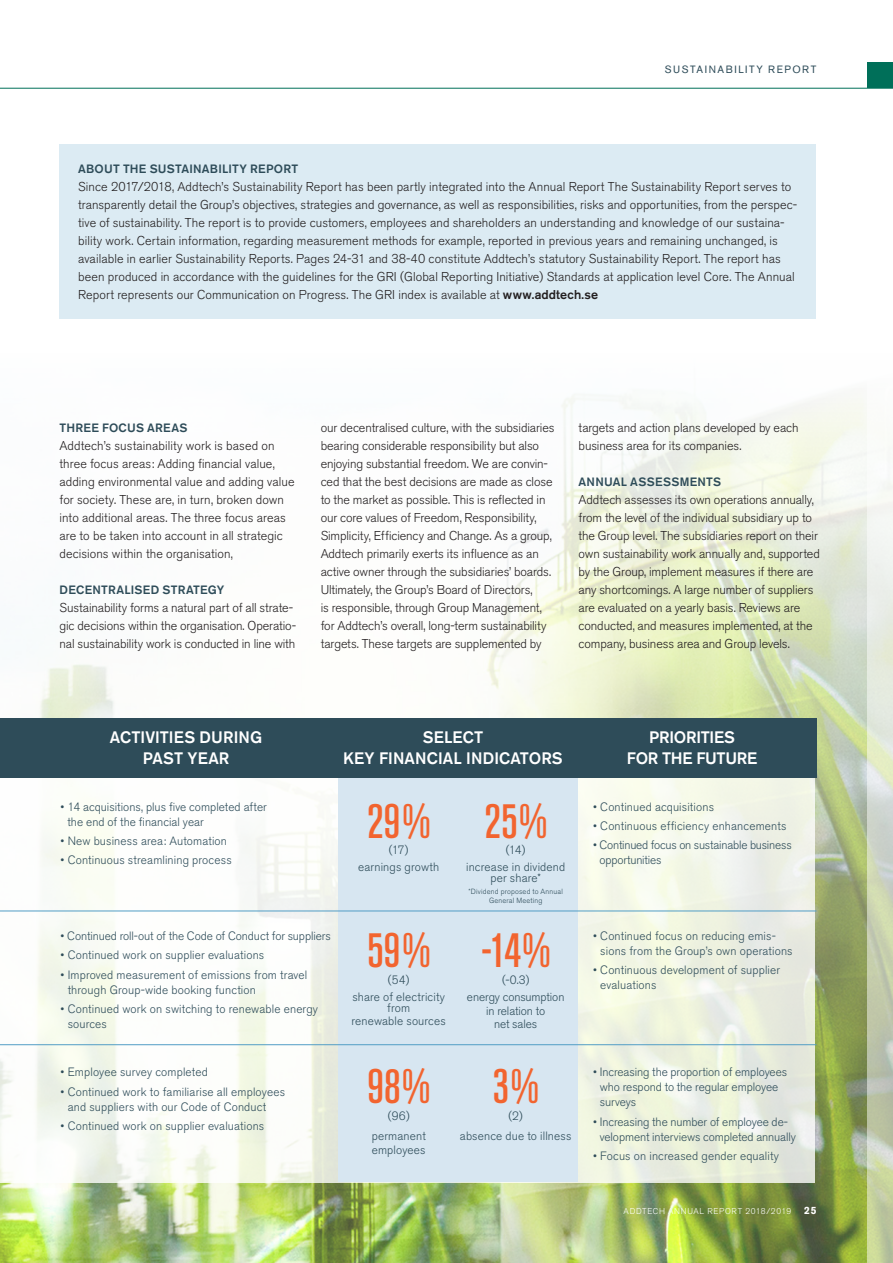
<style>
.page{position:relative;width:893px;height:1263px;background:#fff}
.page>*{position:absolute;margin:0;border:0;box-sizing:border-box;transform-origin:0 0}
.siffra_matris_hållba{font:500 condensed 48px "Akzidenz Grotesk BE";color:#f2642f}
.Not_bröd_cia{font:500 16.5px/21px "Akzidenz Grotesk BE";letter-spacing:.005em;color:#fff;text-align:center}
.Not_bröd_cia-2{font:500 16.5px "Akzidenz Grotesk BE";letter-spacing:-.015em;color:#fff}
.Bröd_framvagn{font:300 12.75px/18px "Akzidenz Grotesk BE";letter-spacing:-.01em;color:#231f20}
.Bröd_framvagn_-_olås{font:300 12.75px/18px "Akzidenz Grotesk BE";letter-spacing:.005em;color:#231f20}
.punktad_text{font:300 12px/15px "Akzidenz Grotesk BE";letter-spacing:.01em;color:#2e4c59}
.u-text_matris_hållba{font:300 12px/13.5px "Akzidenz Grotesk BE";letter-spacing:.01em;color:#2e4c59;text-align:center}
.Mellanrubrik{font:500 12px "Akzidenz Grotesk BE";letter-spacing:.02em;color:#2e4c59}
.punktad_text-2{font:300 12px/15px "Akzidenz Grotesk BE";letter-spacing:-.015em;color:#2e4c59}
.Mellanrubrik_-_olåst{font:500 12px "Akzidenz Grotesk BE";letter-spacing:.02em;color:#2e4c59}
.Sidnavigering_HÖ{font:10.5px "Akzidenz Grotesk BE";letter-spacing:.15em;color:#2e4c59}
.sidnummer{font:300 8.4px "Akzidenz Grotesk BE";letter-spacing:.085em;color:#fff}
.u-text_matris_hållba-2{font:300 7.5px/9px "Akzidenz Grotesk BE";letter-spacing:.025em;color:#2e4c59;text-align:center}
.s1{font-weight:500}
.s2{font-weight:700;font-size:10.5px}
</style>
<div class="page">
<img style="left:0;top:87px;width:867px;height:1176px">
<div style="left:867px;top:63px;width:26px;height:25px;background:#006f59"></div>
<svg style="left:867px;top:481px;width:26px;height:782px;background:#d3dac5"></svg>
<div style="left:60px;top:145px;width:756px;height:174px;background:#dcebf3"></div>
<svg style="left:0;top:778px;width:815px;height:404px"></svg>
<div style="left:338px;top:736px;width:240px;height:446px;background:#d7e6f1"></div>
<hr style="left:0;top:911px;width:816px;height:1px;background:#519dc5">
<hr style="left:0;top:1044px;width:816px;height:1px;background:#519dc5">
<div style="left:0;top:718px;width:816px;height:60px;background:#2e4c59"></div>
<hr style="left:0;top:88px;width:893px;height:1px;background:#006f59">
<p class="Sidnavigering_HÖ" style="left:665px;top:63px;width:153px">SUSTAINABILITY REPORT</p>
<p class="Mellanrubrik_-_olåst" style="left:78px;top:161px;width:221px">ABOUT THE SUSTAINABILITY REPORT</p>
<p class="Bröd_framvagn_-_olås" style="left:78px;top:178px;width:721px">Since 2017/2018, Addtech’s Sustainability Report has been partly integrated into the Annual Report The Sustainability Report serves to transparently detail the Group’s objectives, strategies and governance, as well as responsibilities, risks and opportunities, from the perspec&shy;tive of sustainability. The report is to provide customers, employees and shareholders an understanding and knowledge of our sustaina&shy;bility work. Certain information, regarding measurement methods for example, reported in previous years and remaining unchanged, is available in earlier Sustainability Reports. Pages 24-31 and 38-40 constitute Addtech’s statutory Sustainability Report. The report has been produced in accordance with the guidelines for the GRI (Global Reporting Initiative) Standards at application level Core. The Annual Report represents our Communication on Progress. The GRI index is available at <span class="s1">www.addtech.se</span></p>
<p class="Mellanrubrik" style="left:60px;top:420px;width:129px">THREE FOCUS AREAS</p>
<p class="Bröd_framvagn" style="left:60px;top:437px;width:237px">Addtech’s sustainability work is based on three focus areas: Adding financial value, adding environmental value and adding value for society. These are, in turn, broken down into additional areas. The three focus areas are to be taken into account in all strategic decisions within the organisation,</p>
<p class="Mellanrubrik" style="left:60px;top:582px;width:166px">DECENTRALISED STRATEGY</p>
<p class="Bröd_framvagn" style="left:60px;top:599px;width:238px">Sustainability forms a natural part of all strate&shy;gic decisions within the organisation. Operatio&shy;nal sustainability work is conducted in line with</p>
<p class="Bröd_framvagn" style="left:321px;top:419px;width:236px">our decentralised culture, with the subsidiaries bearing considerable responsibility but also enjoying substantial freedom. We are convin&shy;ced that the best decisions are made as close to the market as possible. This is reflected in our core values of Freedom, Responsibility, Simplicity, Efficiency and Change. As a group, Addtech primarily exerts its influence as an active owner through the subsidiaries’ boards.<br>Ultimately, the Group’s Board of Directors,<br>is responsible, through Group Management, for Addtech’s overall, long-term sustainability targets. These targets are supplemented by</p>
<p class="Bröd_framvagn" style="left:579px;top:419px;width:221px">targets and action plans developed by each business area for its companies.</p>
<p class="Mellanrubrik" style="left:579px;top:474px;width:144px">ANNUAL ASSESSMENTS</p>
<p class="Bröd_framvagn" style="left:579px;top:491px;width:243px">Addtech assesses its own operations annually, from the level of the individual subsidiary up to the Group level. The subsidiaries report on their own sustainability work annually and, supported by the Group, implement measures if there are any shortcomings. A large number of suppliers are evaluated on a yearly basis. Reviews are conducted, and measures implemented, at the company, business area and Group levels.</p>
<p class="Not_bröd_cia" style="left:110px;top:727px;width:154px">ACTIVITIES DURING<br>PAST YEAR</p>
<p class="Not_bröd_cia" style="left:343px;top:727px;width:221px">SELECT<br>KEY FINANCIAL INDICATORS</p>
<p class="Not_bröd_cia-2" style="left:649px;top:727px;width:87px">PRIORITIES</p>
<p class="Not_bröd_cia-2" style="left:627px;top:748px;width:132px">FOR THE FUTURE</p>
<p class="punktad_text" style="left:67px;top:799px;width:201px;text-indent:-7px">• 14 acquisitions, plus five completed after the end of the financial year</p>
<p class="punktad_text" style="left:61px;top:833px;width:168px">• New business area: Automation</p>
<p class="punktad_text" style="left:61px;top:853px;width:173px">• Continuous streamlining process</p>
<p class="punktad_text" style="left:61px;top:929px;width:272px">• Continued roll-out of the Code of Conduct for suppliers</p>
<p class="punktad_text" style="left:61px;top:948px;width:205px">• Continued work on supplier evaluations</p>
<p class="punktad_text" style="left:68px;top:967px;width:241px;text-indent:-7px">• Improved measurement of emissions from travel through Group-wide booking function</p>
<p class="punktad_text" style="left:68px;top:1001px;width:252px;text-indent:-7px">• Continued work on switching to renewable energy sources</p>
<p class="punktad_text" style="left:61px;top:1065px;width:149px">• Employee survey completed</p>
<p class="punktad_text" style="left:68px;top:1084px;width:219px;text-indent:-7px">• Continued work to familiarise all employees and suppliers with our Code of Conduct</p>
<p class="punktad_text" style="left:61px;top:1118px;width:205px">• Continued work on supplier evaluations</p>
<p class="siffra_matris_hållba" style="left:367px;top:794px;width:64px">29%</p>
<p class="u-text_matris_hållba" style="left:389px;top:844px;width:21px">(17)</p>
<p class="u-text_matris_hållba" style="left:358px;top:861px;width:83px">earnings growth</p>
<p class="siffra_matris_hållba" style="left:367px;top:924px;width:64px">59%</p>
<p class="u-text_matris_hållba" style="left:388px;top:973px;width:23px">(54)</p>
<p class="u-text_matris_hållba" style="left:352px;top:992px;width:94px;line-height:10.5px">share of electricity from</p>
<p class="u-text_matris_hållba" style="left:352px;top:1014px;width:96px">renewable sources</p>
<p class="siffra_matris_hållba" style="left:485px;top:794px;width:64px">25%</p>
<p class="u-text_matris_hållba" style="left:506px;top:844px;width:21px">(14)</p>
<p class="u-text_matris_hållba" style="left:466px;top:862px;width:101px;line-height:10.5px">increase in dividend per share*</p>
<p class="u-text_matris_hållba-2" style="left:468px;top:887px;width:96px">*Dividend proposed to Annual<br>General Meeting</p>
<p class="siffra_matris_hållba" style="left:481px;top:924px;width:70px">-14%</p>
<p class="u-text_matris_hållba" style="left:502px;top:973px;width:29px">(-0.3)</p>
<p class="u-text_matris_hållba" style="left:467px;top:990px;width:99px">energy consumption in relation to<br>net sales</p>
<p class="siffra_matris_hållba" style="left:367px;top:1060px;width:64px">98%</p>
<p class="u-text_matris_hållba" style="left:388px;top:1109px;width:23px">(96)</p>
<p class="u-text_matris_hållba" style="left:372px;top:1129px;width:56px;text-align:left">permanent employees</p>
<p class="siffra_matris_hållba" style="left:493px;top:1060px;width:47px">3%</p>
<p class="u-text_matris_hållba" style="left:508px;top:1109px;width:16px">(2)</p>
<p class="u-text_matris_hållba" style="left:460px;top:1129px;width:113px">absence due to illness</p>
<p class="punktad_text" style="left:593px;top:799px;width:122px">• Continued acquisitions</p>
<p class="punktad_text" style="left:593px;top:818px;width:195px">• Continuous efficiency enhancements</p>
<p class="punktad_text-2" style="left:600px;top:838px;width:194px;text-indent:-6px">• Continued focus on sustainable business opportunities</p>
<p class="punktad_text" style="left:600px;top:929px;width:194px;text-indent:-7px">• Continued focus on reducing emis&shy;sions from the Group’s own operations</p>
<p class="punktad_text" style="left:600px;top:963px;width:181px;text-indent:-7px">• Continuous development of supplier evaluations</p>
<p class="punktad_text" style="left:600px;top:1065px;width:189px;text-indent:-7px">• Increasing the proportion of employees who respond to the regular employee surveys</p>
<p class="punktad_text" style="left:600px;top:1114px;width:198px;text-indent:-7px">• Increasing the number of employee de&shy;velopment interviews completed annually</p>
<p class="punktad_text" style="left:593px;top:1148px;width:187px">• Focus on increased gender equality</p>
<p class="sidnummer" style="left:624px;top:1206px;width:194px">ADDTECH ANNUAL REPORT 2018/2019 <span class="s2">25</span></p>
</div>
